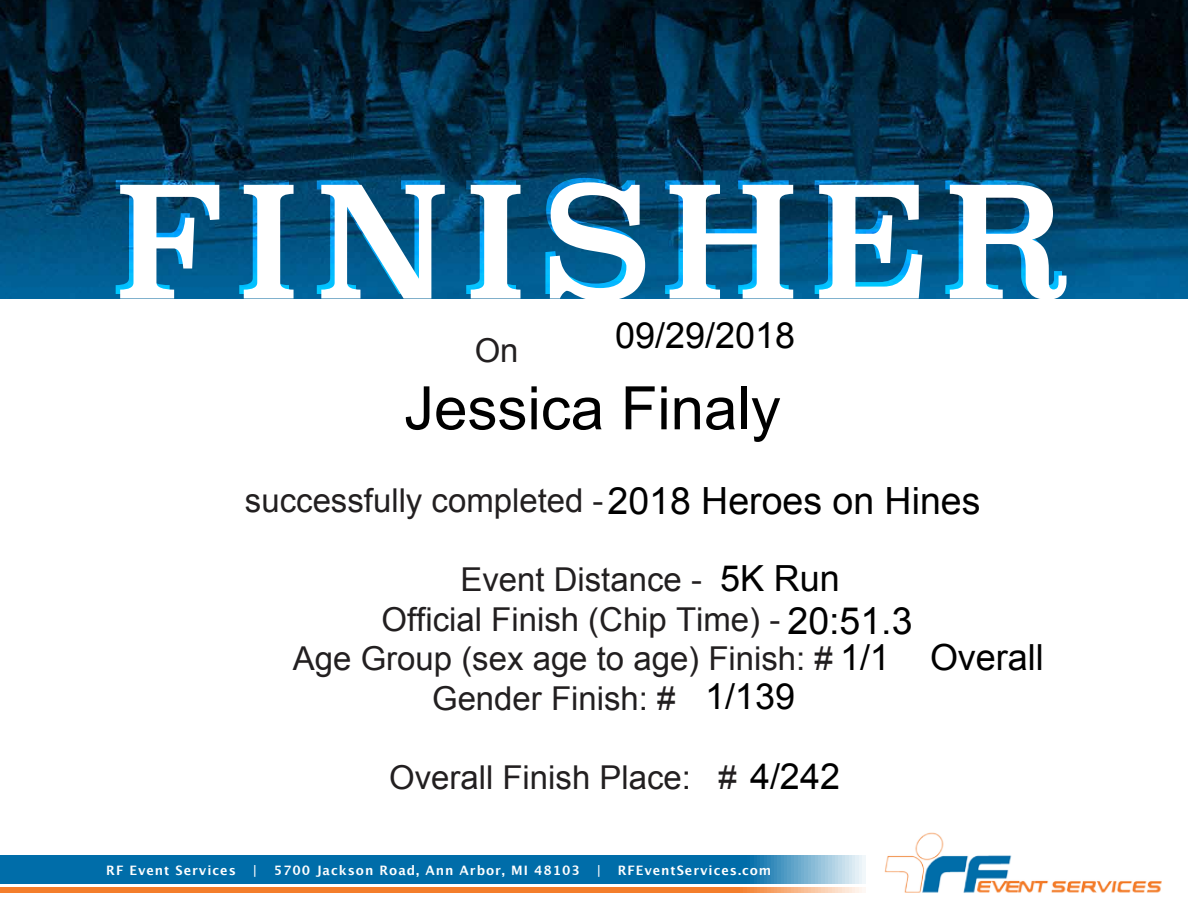
<style>
.page{position:relative;width:1188px;height:918px;background:#fff}
.page>*{position:absolute;margin:0;border:0;box-sizing:border-box;transform-origin:0 0}
.t1{font:153px "Superclarendon";letter-spacing:.1em;color:#fff}
.t2{font:60px "Arial";color:#000}
.t3{font:37.5px "Arial";color:#000}
.t4{font:36px "Arial";color:#000}
.t5{font:32.85px "Arial";color:#221f20}
.t6{font:700 13.05px "Lucida Grande";letter-spacing:.075em;color:#fff}
.s1{font-size:36px;color:#000}
</style>
<div class="page">
<img style="left:0;top:0;width:1188px;height:298px">
<img style="left:884px;top:832px;width:278px;height:61px">
<svg style="left:0;top:856px;width:865px;height:27px;background:#1076ae"></svg>
<svg style="left:0;top:887px;width:865px;height:5px;background:#f48739"></svg>
<h1 class="t1" style="left:110px;top:135px;width:957px">FINISHER</h1>
<p class="t5" style="left:475px;top:328px;width:45px">On</p>
<p class="t4" style="left:615px;top:315px;width:182px">09/29/2018</p>
<h2 class="t2" style="left:404px;top:375px;width:378px">Jessica Finaly</h2>
<p class="t3" style="left:608px;top:480px;width:374px">2018 Heroes on Hines</p>
<p class="t5" style="left:245px;top:479px;width:360px">successfully completed -</p>
<p class="t4" style="left:720px;top:558px;width:121px">5K Run</p>
<p class="t5" style="left:460px;top:558px;width:243px">Event Distance -</p>
<p class="t5" style="left:382px;top:598px;width:400px">Official Finish (Chip Time) -</p>
<p class="t5" style="left:293px;top:637px;width:599px">Age Group (sex age to age) Finish: # <span class="s1">1/1</span></p>
<p class="t5" style="left:432px;top:677px;width:245px">Gender Finish: #</p>
<p class="t3" style="left:788px;top:600px;width:127px">20:51.3</p>
<p class="t4" style="left:705px;top:677px;width:92px">1/139</p>
<p class="t5" style="left:389px;top:756px;width:452px">Overall Finish Place: # <span class="s1">4/242</span></p>
<p class="t4" style="left:930px;top:638px;width:115px">Overall</p>
<p class="t6" style="left:106px;top:860px;width:131px">RF Event Services</p>
<p class="t6" style="left:252px;top:860px;width:6px">|</p>
<p class="t6" style="left:274px;top:860px;width:308px">5700 Jackson Road, Ann Arbor, MI 48103</p>
<p class="t6" style="left:596px;top:860px;width:6px">|</p>
<p class="t6" style="left:618px;top:860px;width:155px">RFEventServices.com</p>
</div>
